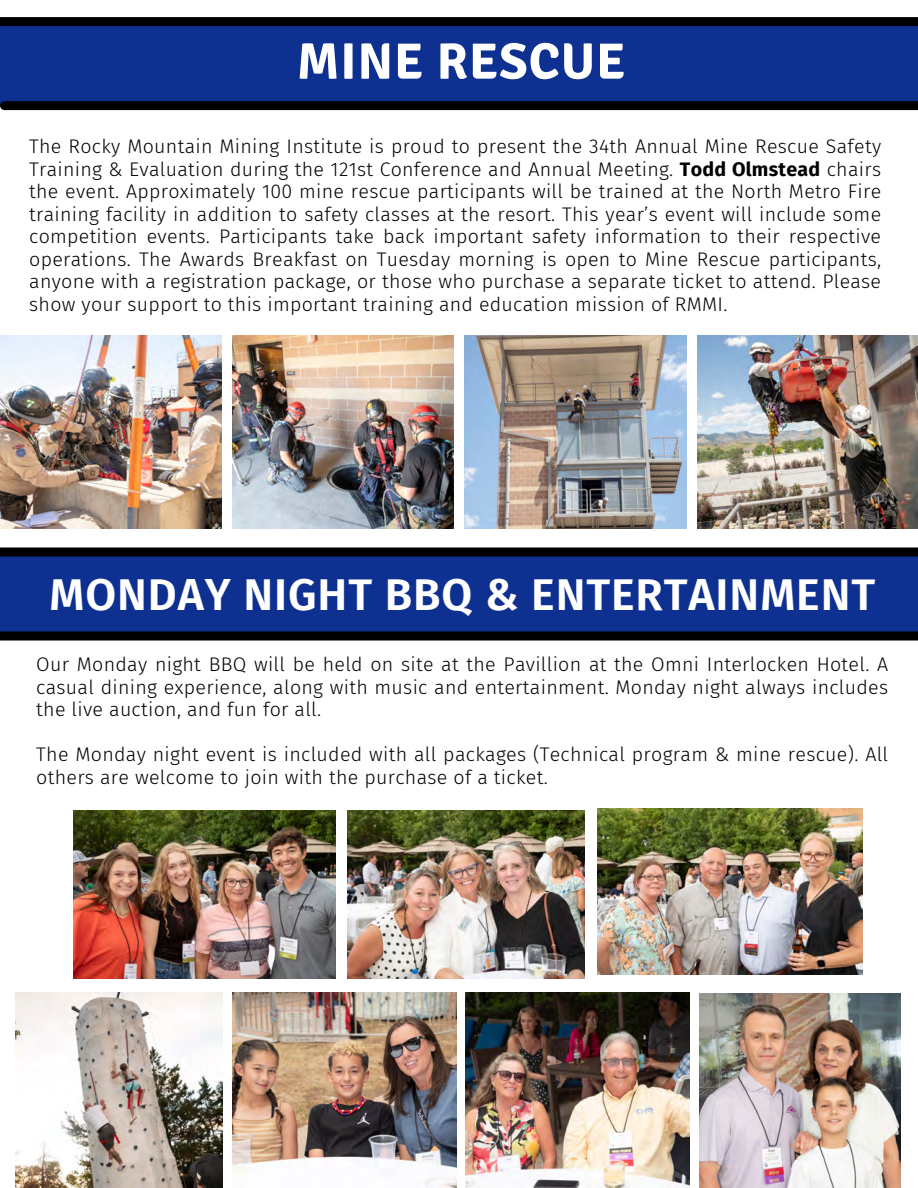
<style>
.page{position:relative;width:918px;height:1188px;background:#fff}
.page>*{position:absolute;margin:0;border:0;box-sizing:border-box;transform-origin:0 0}
.t1{font:700 51px "Signika";letter-spacing:.02em;color:#fff}
.t2{font:600 44.55px "Fira Sans";letter-spacing:.02em;color:#fff}
.t3{font:300 19.65px/22.5px "Fira Sans";letter-spacing:.015em;color:#000;text-align:justify}
.s1{font-weight:700}
</style>
<div class="page">
<img style="left:0;top:335px;width:222px;height:194px">
<img style="left:233px;top:335px;width:220px;height:194px">
<img style="left:465px;top:335px;width:221px;height:194px">
<img style="left:698px;top:335px;width:220px;height:194px">
<div style="left:0;top:22px;width:918px;height:84px;background:#0d3091"></div>
<div style="left:4px;top:101px;width:914px;height:9px;background:#000"></div>
<div style="left:0;top:17px;width:918px;height:9px;background:#000"></div>
<div style="left:0;top:552px;width:918px;height:84px;background:#0d3091"></div>
<div style="left:0;top:631px;width:918px;height:9px;background:#000"></div>
<div style="left:0;top:547px;width:918px;height:9px;background:#000"></div>
<img style="left:466px;top:993px;width:224px;height:194px">
<img style="left:699px;top:994px;width:201px;height:194px">
<img style="left:16px;top:993px;width:207px;height:194px">
<img style="left:232px;top:993px;width:224px;height:194px">
<img style="left:74px;top:811px;width:262px;height:168px">
<img style="left:347px;top:811px;width:238px;height:168px">
<img style="left:598px;top:809px;width:264px;height:165px">
<p class="t1" style="left:297px;top:31px;width:330px">MINE RESCUE</p>
<h1 class="t3" style="left:29px;top:135px;width:853px">The Rocky Mountain Mining Institute is proud to present the 34th Annual Mine Rescue Safety Training &amp; Evaluation during the 121st Conference and Annual Meeting. <span class="s1">Todd Olmstead</span> chairs the event. Approximately 100 mine rescue participants will be trained at the North Metro Fire training facility in addition to safety classes at the resort. This year’s event will include some competition events. Participants take back important safety information to their respective operations. The Awards Breakfast on Tuesday morning is open to Mine Rescue participants, anyone with a registration package, or those who purchase a separate ticket to attend. Please show your support to this important training and education mission of RMMI.</h1>
<p class="t2" style="left:50px;top:568px;width:827px">MONDAY NIGHT BBQ &amp; ENTERTAINMENT</p>
<p class="t3" style="left:36px;top:653px;width:853px">Our Monday night BBQ will be held on site at the Pavillion at the Omni Interlocken Hotel. A casual dining experience, along with music and entertainment. Monday night always includes the live auction, and fun for all.</p>
<p class="t3" style="left:36px;top:743px;width:853px">The Monday night event is included with all packages (Technical program &amp; mine rescue). All others are welcome to join with the purchase of a ticket.</p>
</div>
